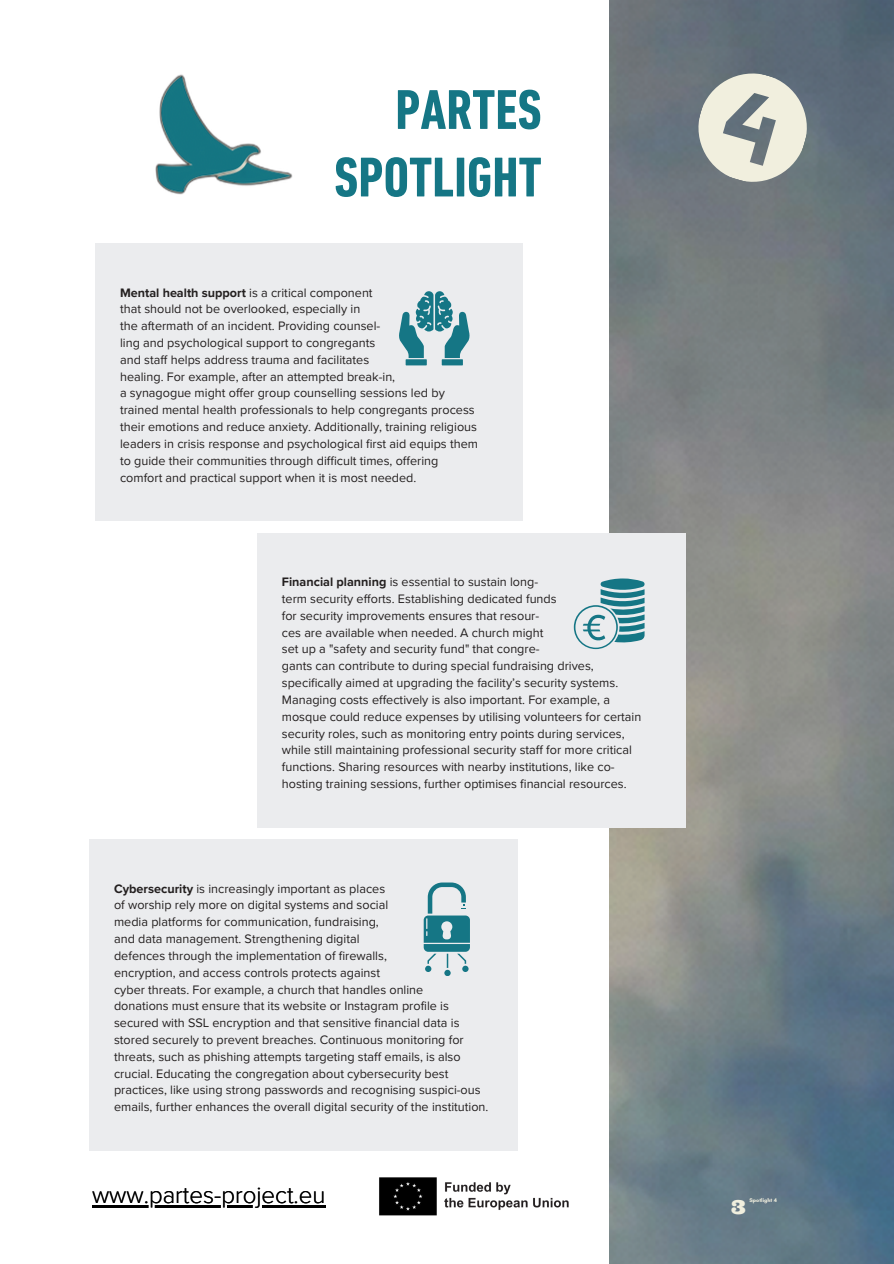
<style>
.page{position:relative;width:894px;height:1264px;background:#fff}
.page>*{position:absolute;margin:0;border:0;box-sizing:border-box;transform-origin:0 0}
.t1{font:700 condensed 57px/67.5px "DIN Next LT Pro";color:#157685;text-align:right}
.t2{font:300 24px "Proxima Nova";color:#000}
.t3{font:19.5px "Ultra";color:#f1efde}
.t4{font:12.6px/16.8px "Proxima Nova";color:#231f1f}
.t5{font:700 5.4px "Glacial Indifference";color:#f1efde}
.s1{font-weight:700}
</style>
<div class="page">
<img style="left:609px;top:0;width:284px;height:1263px">
<img style="left:379px;top:1177px;width:190px;height:39px">
<img style="left:155px;top:74px;width:138px;height:121px">
<hr style="left:92px;top:1205px;width:233px;height:2px;background:#000">
<svg style="left:685px;top:61px;width:134px;height:133px;background:#a1a7a5"></svg>
<div style="left:95px;top:243px;width:428px;height:277px;background:#ebecee"></div>
<div style="left:257px;top:532px;width:428px;height:295px;background:#ebecee"></div>
<div style="left:89px;top:839px;width:428px;height:311px;background:#ebecee"></div>
<div style="left:405px;top:359px;width:21px;height:6px;background:#157685"></div>
<svg style="left:399px;top:291px;width:70px;height:67px"></svg>
<div style="left:441px;top:359px;width:22px;height:6px;background:#157685"></div>
<svg style="left:423px;top:882px;width:46px;height:93px"></svg>
<svg style="left:573px;top:578px;width:71px;height:71px"></svg>
<p class="t1" style="left:334px;top:81px;width:209px">PARTES<br>SPOTLIGHT</p>
<p class="t4" style="left:120px;top:284px;width:254px"><span class="s1">Mental health support</span> is a critical component</p>
<p class="t4" style="left:120px;top:301px;width:242px">that should not be overlooked, especially in</p>
<p class="t4" style="left:120px;top:318px;width:262px">the aftermath of an incident. Providing counsel-</p>
<p class="t4" style="left:120px;top:334px;width:257px">ling and psychological support to congregants</p>
<p class="t4" style="left:120px;top:351px;width:250px">and staff helps address trauma and facilitates</p>
<p class="t4" style="left:120px;top:368px;width:276px">healing. For example, after an attempted break-in,</p>
<p class="t4" style="left:120px;top:385px;width:359px">a synagogue might offer group counselling sessions led by trained mental health professionals to help congregants process their emotions and reduce anxiety. Additionally, training religious leaders in crisis response and psychological first aid equips them to guide their communities through difficult times, offering comfort and practical support when it is most needed.</p>
<p class="t4" style="left:282px;top:574px;width:258px"><span class="s1">Financial planning</span> is essential to sustain long-</p>
<p class="t4" style="left:282px;top:590px;width:276px">term security efforts. Establishing dedicated funds</p>
<p class="t4" style="left:282px;top:607px;width:259px">for security improvements ensures that resour-</p>
<p class="t4" style="left:282px;top:624px;width:263px">ces are available when needed. A church might</p>
<p class="t4" style="left:282px;top:641px;width:259px">set up a "safety and security fund" that congre-</p>
<p class="t4" style="left:282px;top:658px;width:361px">gants can contribute to during special fundraising drives, specifically aimed at upgrading the facility’s security systems.<br>Managing costs effectively is also important. For example, a mosque could reduce expenses by utilising volunteers for certain security roles, such as monitoring entry points during services, while still maintaining professional security staff for more critical functions. Sharing resources with nearby institutions, like co&shy;hosting training sessions, further optimises financial resources.</p>
<p class="t4" style="left:114px;top:880px;width:272px"><span class="s1">Cybersecurity</span> is increasingly important as places</p>
<p class="t4" style="left:114px;top:897px;width:275px">of worship rely more on digital systems and social</p>
<p class="t4" style="left:114px;top:913px;width:266px">media platforms for communication, fundraising,</p>
<p class="t4" style="left:114px;top:930px;width:247px">and data management. Strengthening digital</p>
<p class="t4" style="left:114px;top:947px;width:274px">defences through the implementation of firewalls,</p>
<p class="t4" style="left:114px;top:964px;width:267px">encryption, and access controls protects against</p>
<p class="t4" style="left:114px;top:981px;width:311px">cyber threats. For example, a church that handles online</p>
<p class="t4" style="left:114px;top:998px;width:376px">donations must ensure that its website or Instagram profile is secured with SSL encryption and that sensitive financial data is stored securely to prevent breaches. Continuous monitoring for threats, such as phishing attempts targeting staff emails, is also crucial. Educating the congregation about cybersecurity best practices, like using strong passwords and recognising suspici-ous emails, further enhances the overall digital security of the institution.</p>
<p class="t2" style="left:92px;top:1180px;width:235px">www.partes-project.eu</p>
<p class="t5" style="left:749px;top:1196px;width:29px">Spotlight 4</p>
<h1 class="t3" style="left:731px;top:1194px;width:16px">3</h1>
</div>
